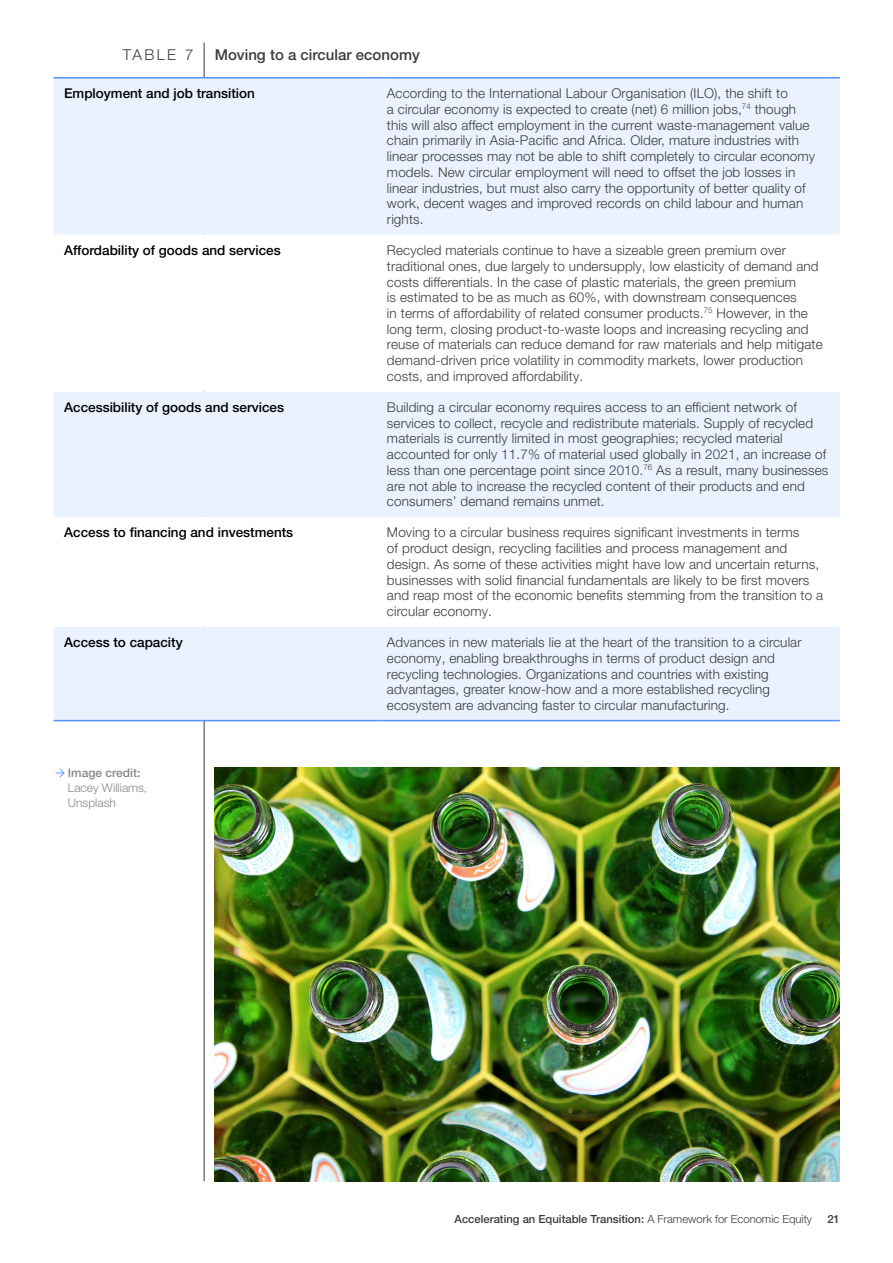
<style>
.page{position:relative;width:893px;height:1263px;background:#fff}
.page>*{position:absolute;margin:0;border:0;box-sizing:border-box;transform-origin:0 0}
.t1{font:500 15px "Helvetica Neue LT Pro";color:#3c3c3b}
.t2{font:300 15px "Helvetica Neue LT Pro";letter-spacing:.16em;color:#3c3c3b}
.t3{font:300 13.5px/15.8px "Helvetica Neue LT Pro";letter-spacing:.01em;color:#3c3c3b}
.t4{font:500 13.5px "Helvetica Neue LT Pro";color:#000}
.t5{font:300 12px/15px "Helvetica Neue LT Pro";color:#878787}
.t6{font:500 12px "Helvetica Neue LT Pro";color:#878787}
.t7{font:500 11.25px "Helvetica Neue LT Pro";color:#3c3c3b}
.s1{font-weight:300}
</style>
<div class="page">
<hr style="left:204px;top:42px;width:1px;height:1139px;background:#3c3c3b">
<div style="left:54px;top:79px;width:786px;height:641px;background:#eaf2ff"></div>
<svg style="left:54px;top:235px;width:786px;height:392px"></svg>
<hr style="left:54px;top:720px;width:322px;height:1px;background:#5291ff">
<hr style="left:376px;top:720px;width:464px;height:1px;background:#5291ff">
<hr style="left:54px;top:77px;width:322px;height:2px;background:#5291ff">
<hr style="left:376px;top:77px;width:464px;height:2px;background:#5291ff">
<svg style="left:55px;top:768px;width:10px;height:10px"></svg>
<img style="left:215px;top:767px;width:625px;height:414px">
<p class="t2" style="left:123px;top:45px;width:72px">TABLE 7</p>
<p class="t1" style="left:215px;top:45px;width:207px">Moving to a circular economy</p>
<p class="t4" style="left:64px;top:85px;width:192px">Employment and job transition</p>
<p class="t3" style="left:387px;top:85px;width:430px">According to the International Labour Organisation (ILO), the shift to<br>a circular economy is expected to create (net) 6 million jobs,<sup>74</sup> though this will also affect employment in the current waste-management value chain primarily in Asia-Pacific and Africa. Older, mature industries with linear processes may not be able to shift completely to circular economy models. New circular employment will need to offset the job losses in linear industries, but must also carry the opportunity of better quality of work, decent wages and improved records on child labour and human rights.</p>
<p class="t4" style="left:64px;top:242px;width:218px">Affordability of goods and services</p>
<p class="t3" style="left:387px;top:242px;width:437px">Recycled materials continue to have a sizeable green premium over traditional ones, due largely to undersupply, low elasticity of demand and costs differentials. In the case of plastic materials, the green premium<br>is estimated to be as much as 60%, with downstream consequences<br>in terms of affordability of related consumer products.<sup>75</sup> However, in the long term, closing product-to-waste loops and increasing recycling and reuse of materials can reduce demand for raw materials and help mitigate demand-driven price volatility in commodity markets, lower production costs, and improved affordability.</p>
<p class="t4" style="left:64px;top:399px;width:221px">Accessibility of goods and services</p>
<p class="t3" style="left:387px;top:399px;width:443px">Building a circular economy requires access to an efficient network of services to collect, recycle and redistribute materials. Supply of recycled materials is currently limited in most geographies; recycled material accounted for only 11.7% of material used globally in 2021, an increase of less than one percentage point since 2010.<sup>76</sup> As a result, many businesses are not able to increase the recycled content of their products and end consumers’ demand remains unmet.</p>
<p class="t4" style="left:64px;top:524px;width:231px">Access to financing and investments</p>
<p class="t3" style="left:387px;top:524px;width:438px">Moving to a circular business requires significant investments in terms<br>of product design, recycling facilities and process management and design. As some of these activities might have low and uncertain returns, businesses with solid financial fundamentals are likely to be first movers and reap most of the economic benefits stemming from the transition to a circular economy.</p>
<p class="t4" style="left:64px;top:634px;width:120px">Access to capacity</p>
<p class="t3" style="left:387px;top:634px;width:416px">Advances in new materials lie at the heart of the transition to a circular economy, enabling breakthroughs in terms of product design and recycling technologies. Organizations and countries with existing advantages, greater know-how and a more established recycling ecosystem are advancing faster to circular manufacturing.</p>
<p class="t6" style="left:68px;top:766px;width:74px">Image credit:</p>
<p class="t5" style="left:68px;top:780px;width:81px">Lacey Williams,<br>Unsplash</p>
<p class="t7" style="left:454px;top:1212px;width:359px">Accelerating an Equitable Transition: <span class="s1">A Framework for Economic Equity</span></p>
<p class="t7" style="left:827px;top:1212px;width:14px">21</p>
</div>
